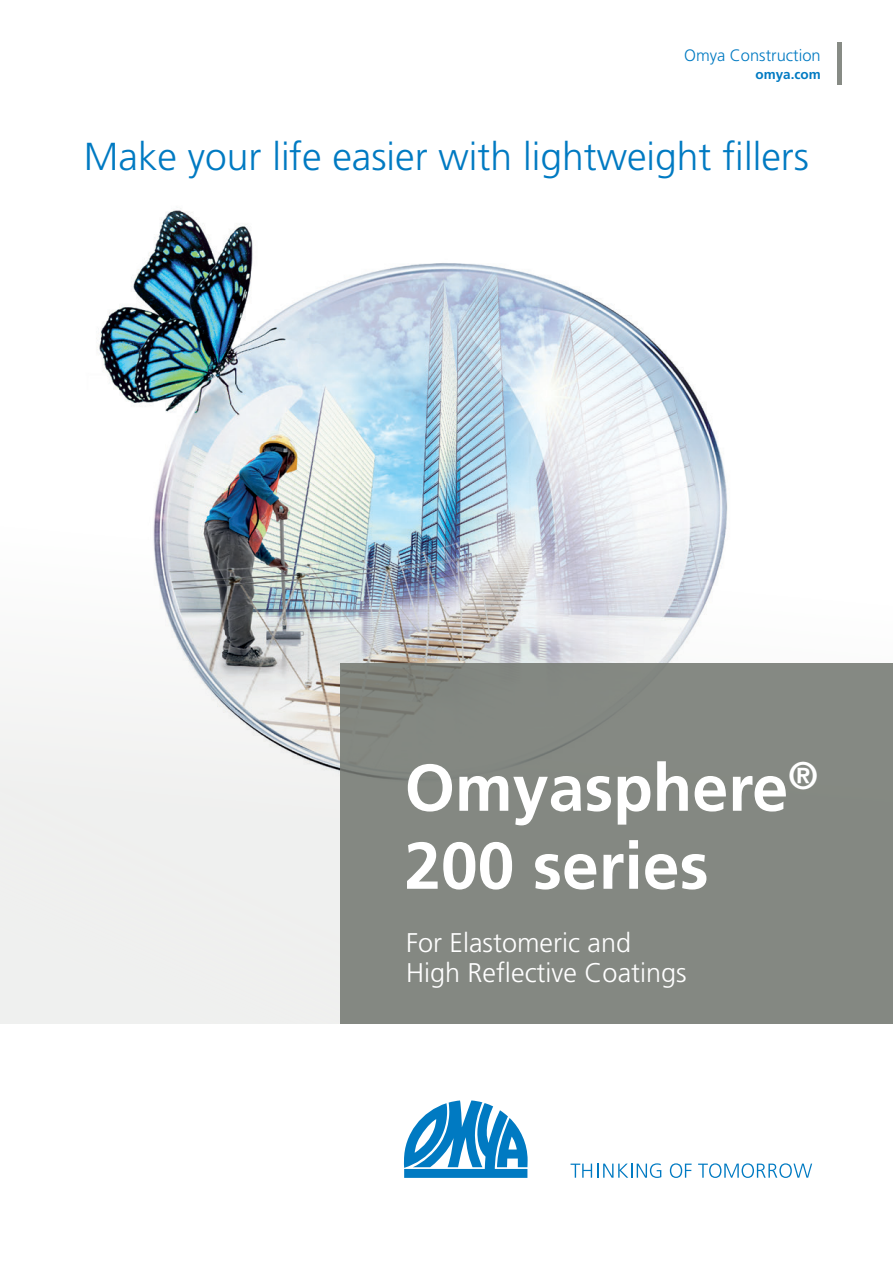
<style>
.page{position:relative;width:893px;height:1263px;background:#fff}
.page>*{position:absolute;margin:0;border:0;box-sizing:border-box;transform-origin:0 0}
.t1{font:700 66px/78px "Frutiger LT Pro";color:#fff}
.t2{font:300 39px "Frutiger LT Pro";color:#007ac2}
.t3{font:300 27px/30px "Frutiger LT Pro";color:#fff}
.t4{font:300 16.5px "Frutiger LT Pro";color:#007ac2}
.t5{font:700 13.5px "Frutiger LT Pro";color:#007ac2}
</style>
<div class="page">
<img style="left:96px;top:42px;width:746px;height:438px">
<img style="left:0;top:480px;width:728px;height:544px">
<hr style="left:838px;top:43px;width:4px;height:42px;background:#878b85">
<div style="left:340px;top:663px;width:553px;height:362px;background:#878b85"></div>
<svg style="left:404px;top:1100px;width:124px;height:78px"></svg>
<svg style="left:571px;top:1163px;width:90px;height:15px"></svg>
<svg style="left:670px;top:1163px;width:22px;height:15px"></svg>
<svg style="left:698px;top:1163px;width:114px;height:15px"></svg>
<p class="t4" style="left:684px;top:45px;width:138px">Omya Construction</p>
<p class="t5" style="left:755px;top:67px;width:67px">omya.com</p>
<p class="t2" style="left:84px;top:133px;width:727px">Make your life easier with lightweight fillers</p>
<h1 class="t1" style="left:404px;top:749px;width:416px">Omyasphere<sup>®<br></sup>200 series</h1>
<p class="t3" style="left:406px;top:928px;width:282px">For Elastomeric and<br>High Reflective Coatings</p>
</div>
